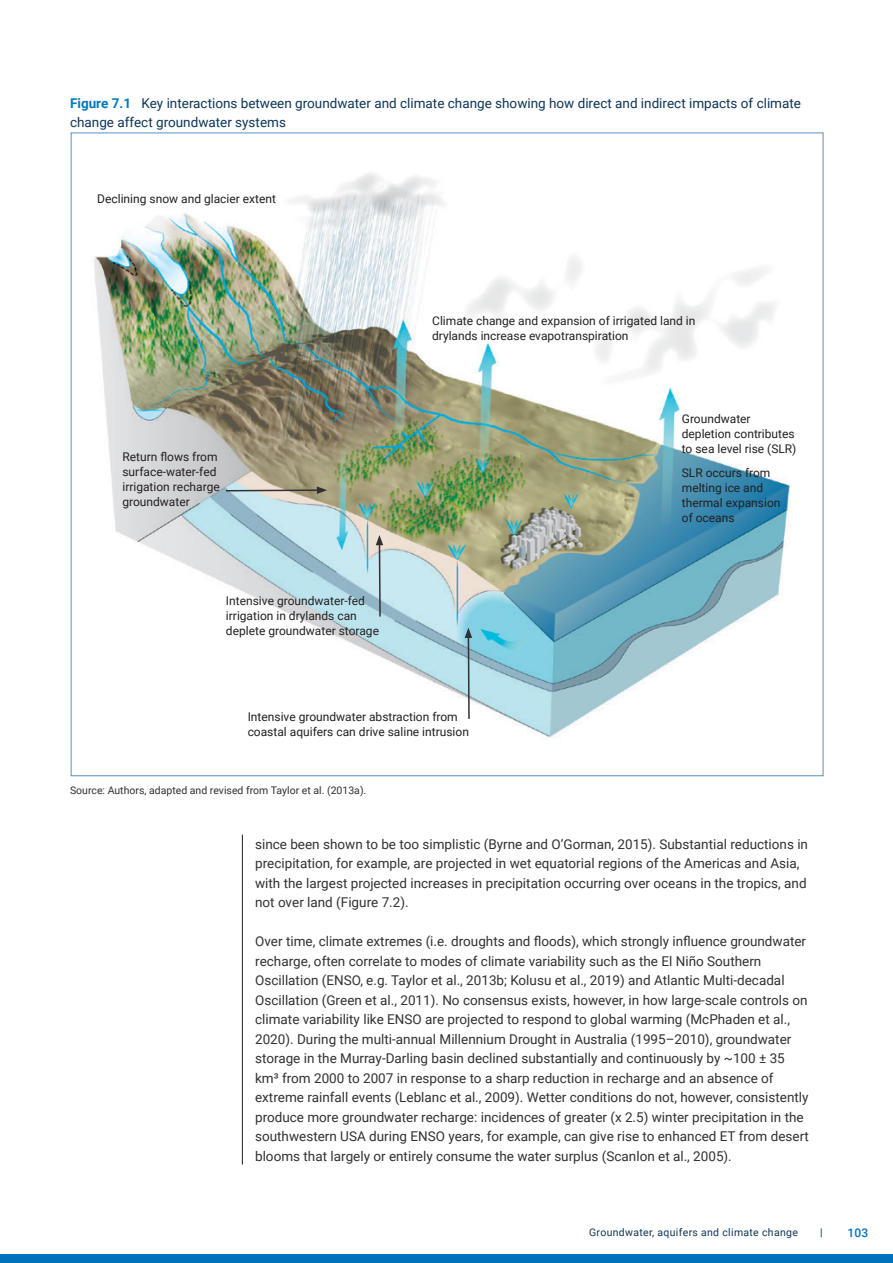
<style>
.page{position:relative;width:893px;height:1263px;background:#fff}
.page>*{position:absolute;margin:0;border:0;box-sizing:border-box;transform-origin:0 0}
.t1{font:13.5px/19.5px "Roboto";color:#323031}
.t2{font:13.5px/19.5px "Roboto";color:#0e3557}
.t3{font:12px/15px "Roboto";color:#231f20}
.t4{font:500 12px "Roboto";color:#0072bc}
.t5{font:10.5px "Roboto";color:#323031}
.t6{font:10.5px "Roboto";letter-spacing:.03em;color:#0e3557}
.s1{font-weight:700;color:#007ac1}
</style>
<div class="page">
<div style="left:0;top:1254px;width:893px;height:9px;background:#0072bc"></div>
<hr style="left:242px;top:835px;width:1px;height:329px;background:#231f20">
<img style="left:91px;top:173px;width:699px;height:566px">
<svg style="left:376px;top:535px;width:7px;height:83px"></svg>
<svg style="left:465px;top:628px;width:7px;height:92px"></svg>
<svg style="left:224px;top:486px;width:103px;height:8px"></svg>
<p class="t2" style="left:70px;top:93px;width:732px"><span class="s1">Figure 7.1</span> Key interactions between groundwater and climate change showing how direct and indirect impacts of climate change affect groundwater systems</p>
<p class="t3" style="left:97px;top:190px;width:180px">Declining snow and glacier extent</p>
<p class="t3" style="left:122px;top:449px;width:99px">Return flows from surface-water-fed irrigation recharge groundwater</p>
<p class="t3" style="left:226px;top:592px;width:155px">Intensive groundwater-fed irrigation in drylands can deplete groundwater storage</p>
<p class="t3" style="left:432px;top:313px;width:265px">Climate change and expansion of irrigated land in drylands increase evapotranspiration</p>
<p class="t3" style="left:682px;top:411px;width:116px">Groundwater depletion contributes to sea level rise (SLR)</p>
<p class="t3" style="left:682px;top:464px;width:100px">SLR occurs from melting ice and thermal expansion of oceans</p>
<p class="t3" style="left:248px;top:708px;width:223px">Intensive groundwater abstraction from coastal aquifers can drive saline intrusion</p>
<p class="t5" style="left:70px;top:782px;width:298px">Source: Authors, adapted and revised from Taylor et al. (2013a).</p>
<p class="t1" style="left:255px;top:834px;width:554px">since been shown to be too simplistic (Byrne and O’Gorman, 2015). Substantial reductions in precipitation, for example, are projected in wet equatorial regions of the Americas and Asia, with the largest projected increases in precipitation occurring over oceans in the tropics, and not over land (Figure 7.2).</p>
<p class="t1" style="left:255px;top:931px;width:555px">Over time, climate extremes (i.e. droughts and floods), which strongly influence groundwater recharge, often correlate to modes of climate variability such as the El Niño Southern Oscillation (ENSO, e.g. Taylor et al., 2013b; Kolusu et al., 2019) and Atlantic Multi-decadal Oscillation (Green et al., 2011). No consensus exists, however, in how large-scale controls on climate variability like ENSO are projected to respond to global warming (McPhaden et al., 2020). During the multi-annual Millennium Drought in Australia (1995–2010), groundwater storage in the Murray-Darling basin declined substantially and continuously by ~100 ± 35 km³ from 2000 to 2007 in response to a sharp reduction in recharge and an absence of extreme rainfall events (Leblanc et al., 2009). Wetter conditions do not, however, consistently produce more groundwater recharge: incidences of greater (x 2.5) winter precipitation in the southwestern USA during ENSO years, for example, can give rise to enhanced ET from desert blooms that largely or entirely consume the water surplus (Scanlon et al., 2005).</p>
<p class="t6" style="left:589px;top:1225px;width:210px">Groundwater, aquifers and climate change</p>
<p class="t6" style="left:820px;top:1225px;width:4px">|</p>
<p class="t4" style="left:847px;top:1224px;width:23px">103</p>
</div>
